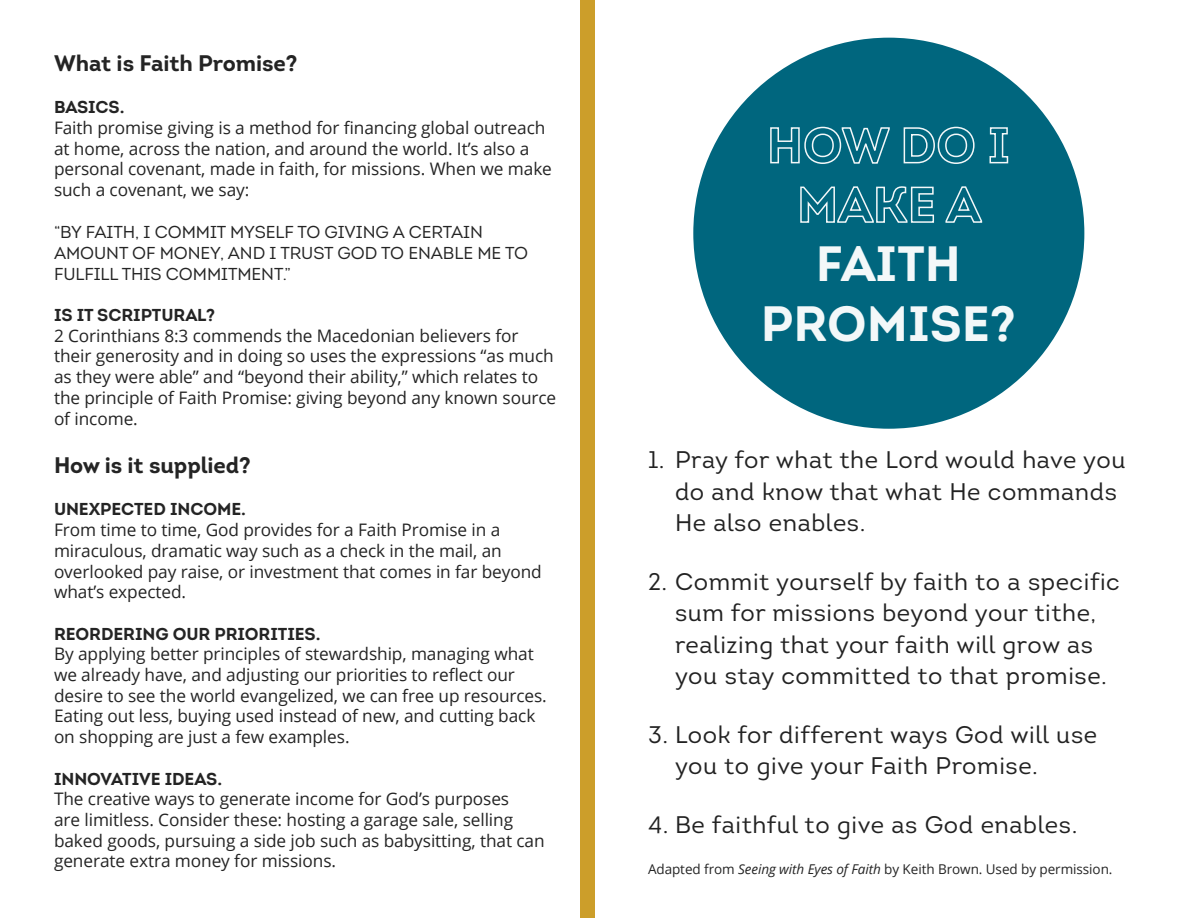
<style>
.page{position:relative;width:1188px;height:918px;background:#fff}
.page>*{position:absolute;margin:0;border:0;box-sizing:border-box;transform-origin:0 0}
.t1{font:700 49.5px/59.4px "Intro";color:#f3f8f9;text-align:center}
.t2{font:24px/31.5px "Intro";letter-spacing:.025em;color:#222}
.t3{font:700 22.5px "Intro";letter-spacing:-.005em;color:#242424}
.t4{font:17.25px/20.7px "Open Sans";letter-spacing:-.005em;color:#242424}
.t5{font:17.25px/21px "Intro Book Alt";letter-spacing:-.005em;color:#242424}
.t6{font:700 17.25px "Intro";letter-spacing:-.005em;color:#242424}
.t7{font:13.5px "Open Sans";letter-spacing:-.005em;color:#242424}
.s1{font-style:italic}
</style>
<div class="page">
<div style="left:580px;top:0;width:15px;height:918px;background:#cc9e2a"></div>
<div style="left:693px;top:38px;width:391px;height:391px;background:#00667e;border-radius:50%"></div>
<svg style="left:770px;top:126px;width:120px;height:38px"></svg>
<svg style="left:903px;top:126px;width:72px;height:38px"></svg>
<svg style="left:989px;top:127px;width:20px;height:37px"></svg>
<svg style="left:800px;top:186px;width:135px;height:37px"></svg>
<svg style="left:945px;top:186px;width:38px;height:37px"></svg>
<h3 class="t3" style="left:54px;top:49px;width:245px">What is Faith Promise?</h3>
<p class="t6" style="left:54px;top:96px;width:72px">BASICS.</p>
<p class="t4" style="left:54px;top:117px;width:500px">Faith promise giving is a method for financing global outreach at home, across the nation, and around the world. It’s also a personal covenant, made in faith, for missions. When we make such a covenant, we say:</p>
<p class="t5" style="left:54px;top:221px;width:476px">“BY FAITH, I COMMIT MYSELF TO GIVING A CERTAIN<br>AMOUNT OF MONEY, AND I TRUST GOD TO ENABLE ME TO<br>FULFILL THIS COMMITMENT.”</p>
<p class="t6" style="left:54px;top:304px;width:162px">IS IT SCRIPTURAL?</p>
<p class="t4" style="left:54px;top:325px;width:504px">2 Corinthians 8:3 commends the Macedonian believers for their generosity and in doing so uses the expressions “as much as they were able” and “beyond their ability,” which relates to the principle of Faith Promise: giving beyond any known source of income.</p>
<h3 class="t3" style="left:54px;top:451px;width:198px">How is it supplied?</h3>
<p class="t6" style="left:54px;top:498px;width:193px">UNEXPECTED INCOME.</p>
<p class="t4" style="left:54px;top:519px;width:489px">From time to time, God provides for a Faith Promise in a miraculous, dramatic way such as a check in the mail, an overlooked pay raise, or investment that comes in far beyond what’s expected.</p>
<p class="t6" style="left:54px;top:623px;width:268px">REORDERING OUR PRIORITIES.</p>
<p class="t4" style="left:54px;top:643px;width:494px">By applying better principles of stewardship, managing what we already have, and adjusting our priorities to reflect our desire to see the world evangelized, we can free up resources.<br>Eating out less, buying used instead of new, and cutting back on shopping are just a few examples.</p>
<p class="t6" style="left:54px;top:768px;width:170px">INNOVATIVE IDEAS.</p>
<p class="t4" style="left:54px;top:788px;width:492px">The creative ways to generate income for God’s purposes<br>are limitless. Consider these: hosting a garage sale, selling baked goods, pursuing a side job such as babysitting, that can generate extra money for missions.</p>
<h1 class="t1" style="left:761px;top:234px;width:256px">FAITH<br>PROMISE?</h1>
<h2 class="t2" style="left:675px;top:444px;width:452px;text-indent:-27px">1. Pray for what the Lord would have you do and know that what He commands<br>He also enables.</h2>
<h2 class="t2" style="left:648px;top:566px;width:473px;text-align:center">2. Commit yourself by faith to a specific sum for missions beyond your tithe, realizing that your faith will grow as<br>you stay committed to that promise.</h2>
<h2 class="t2" style="left:675px;top:719px;width:424px;text-indent:-27px">3. Look for different ways God will use you to give your Faith Promise.</h2>
<h2 class="t2" style="left:648px;top:809px;width:431px">4. Be faithful to give as God enables.</h2>
<p class="t7" style="left:648px;top:860px;width:466px">Adapted from <span class="s1">Seeing with Eyes of Faith</span> by Keith Brown. Used by permission.</p>
</div>
